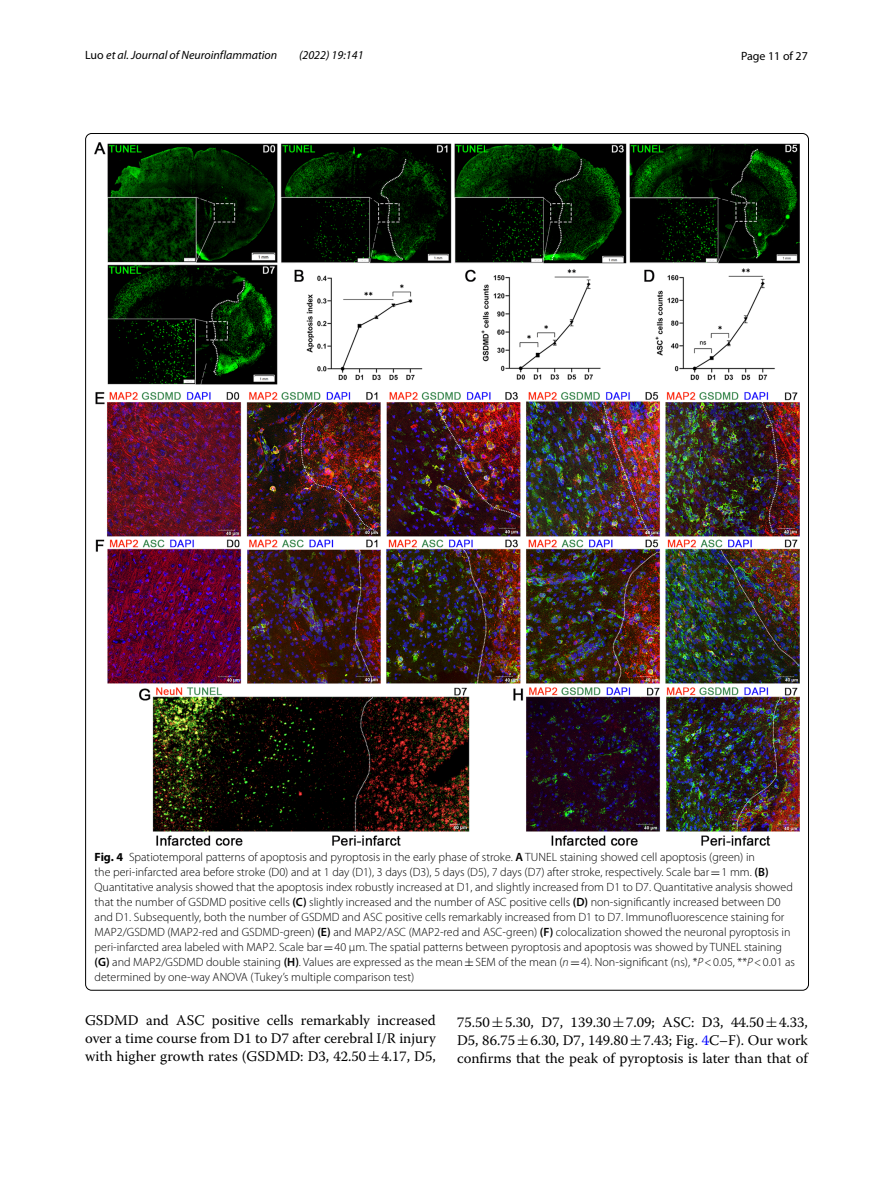
<style>
.page{position:relative;width:893px;height:1187px;background:#fff}
.page>*{position:absolute;margin:0;border:0;box-sizing:border-box;transform-origin:0 0}
.t1{font:14.7px/18px "Warnock Pro";color:#000;text-align:justify}
.t2{font:300 12px/15px "Myriad Pro";color:#000}
.t3{font:italic 12px "Myriad Pro";color:#000}
.t4{font:12px "Myriad Pro";color:#000}
.s1{font-style:normal}
.s2{font-weight:700}
.s3{font-weight:600}
.s4{font-family:"MTSY";font-weight:400}
.s5{font-style:italic}
.s6{font-family:"MTSY"}
.s7{color:#00f}
</style>
<div class="page">
<img style="left:94px;top:142px;width:706px;height:703px">
<p class="t3" style="left:85px;top:48px;width:194px"><span class="s1">Luo</span> et al. Journal of Neuroinflammation</p>
<p class="t3" style="left:299px;top:48px;width:66px">(2022) 19:141</p>
<p class="t4" style="left:741px;top:48px;width:68px">Page 11 of 27</p>
<p class="t2" style="left:95px;top:849px;width:702px"><span class="s2">Fig. 4</span> Spatiotemporal patterns of apoptosis and pyroptosis in the early phase of stroke. <span class="s3">A</span> TUNEL staining showed cell apoptosis (green) in<br>the peri-infarcted area before stroke (D0) and at 1 day (D1), 3 days (D3), 5 days (D5), 7 days (D7) after stroke, respectively. Scale bar<span class="s4">=</span>1 mm. <span class="s3">(B)<br></span>Quantitative analysis showed that the apoptosis index robustly increased at D1, and slightly increased from D1 to D7. Quantitative analysis showed that the number of GSDMD positive cells <span class="s3">(C)</span> slightly increased and the number of ASC positive cells <span class="s3">(D)</span> non-significantly increased between D0 and D1. Subsequently, both the number of GSDMD and ASC positive cells remarkably increased from D1 to D7. Immunofluorescence staining for MAP2/GSDMD (MAP2-red and GSDMD-green) <span class="s3">(E)</span> and MAP2/ASC (MAP2-red and ASC-green) <span class="s3">(F)</span> colocalization showed the neuronal pyroptosis in peri-infarcted area labeled with MAP2. Scale bar<span class="s4">=</span>40 μm. The spatial patterns between pyroptosis and apoptosis was showed by TUNEL staining <span class="s3">(G)</span> and MAP2/GSDMD double staining <span class="s3">(H)</span>. Values are expressed as the mean<span class="s4">±</span>SEM of the mean (<span class="s5">n</span><span class="s4">=</span>4). Non-significant (ns), *<span class="s5">P</span>&lt;0.05, **<span class="s5">P</span>&lt;0.01 as determined by one-way ANOVA (Tukey’s multiple comparison test)</p>
<p class="t1" style="left:85px;top:1010px;width:352px">GSDMD and ASC positive cells remarkably increased over a time course from D1 to D7 after cerebral I/R injury with higher growth rates (GSDMD: D3, 42.50<span class="s6">±</span>4.17, D5,</p>
<p class="t1" style="left:457px;top:1012px;width:352px">75.50<span class="s6">±</span>5.30, D7, 139.30<span class="s6">±</span>7.09; ASC: D3, 44.50<span class="s6">±</span>4.33, D5, 86.75<span class="s6">±</span>6.30, D7, 149.80<span class="s6">±</span>7.43; Fig. <span class="s7">4</span>C–F). Our work confirms that the peak of pyroptosis is later than that of</p>
</div>
